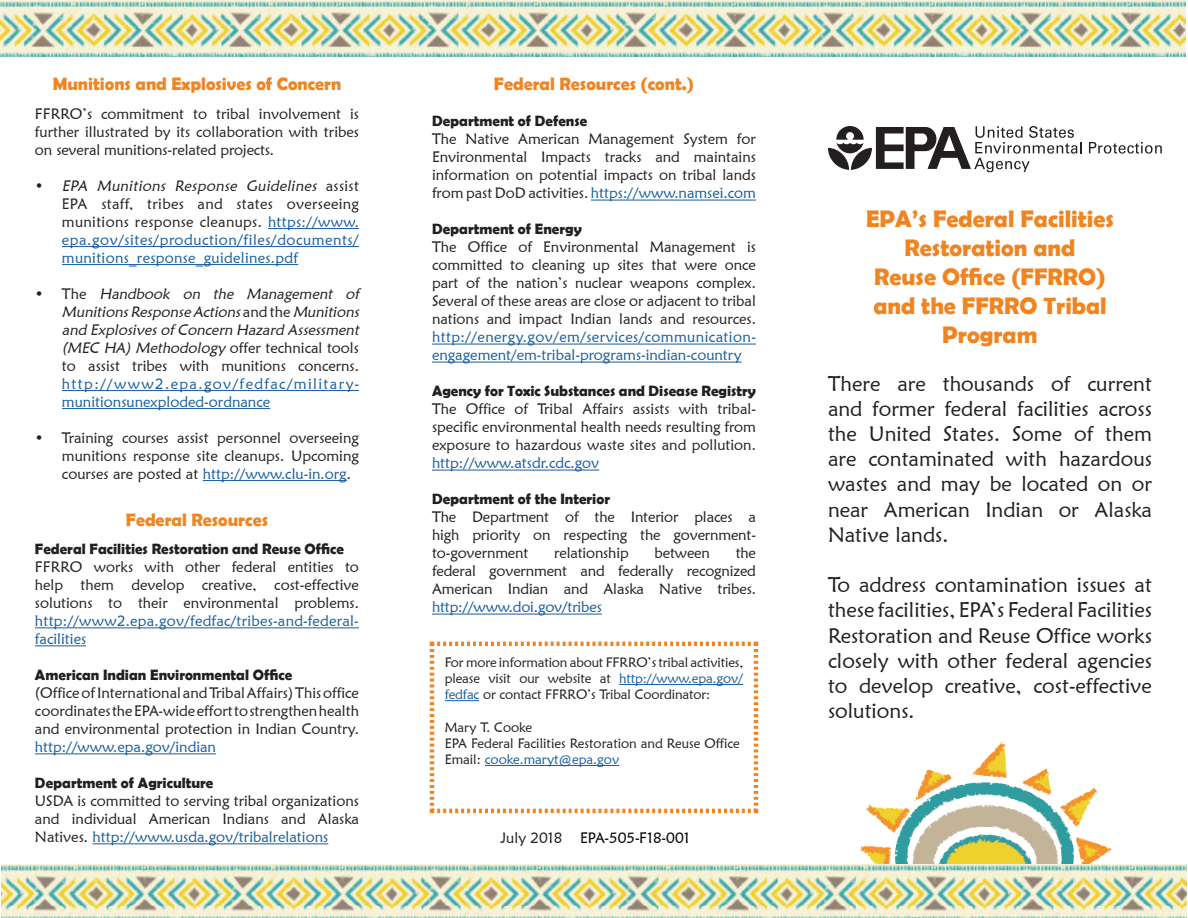
<style>
.page{position:relative;width:1188px;height:918px;background:#fff}
.page>*{position:absolute;margin:0;border:0;box-sizing:border-box;transform-origin:0 0}
.t1{font:700 24px/28.8px "Berlin Sans FB Demi";color:#f08421;text-align:center}
.t2{font:21px/25.2px "Maiandra GD";color:#231f20;text-align:justify}
.t3{font:700 18px "Berlin Sans FB Demi";color:#f08421}
.t4{font:15px/18px "Maiandra GD";color:#231f20;text-align:justify}
.t5{font:italic 15px/18px "Maiandra GD";color:#231f20}
.t6{font:700 15px "Berlin Sans FB Demi";color:#231f20}
.t7{font:15px/18px "Maiandra GD";letter-spacing:.02em;color:#175d9e;text-align:justify}
.t8{font:15px/18px "Maiandra GD";color:#175d9e}
.t9{font:15px "Maiandra GD";color:#000}
.t10{font:13.5px/16.2px "Maiandra GD";letter-spacing:-.01em;color:#231f20;text-align:justify}
.t11{font:13.5px "Maiandra GD";color:#175d9e}
.s1{color:#231f20}
.s2{font-style:italic;color:#231f20}
.s3{font-style:normal}
.s4{font-style:normal;color:#175d9e}
.s5{color:#175d9e}
</style>
<div class="page">
<img style="left:0;top:0;width:1186px;height:56px">
<img style="left:861px;top:741px;width:251px;height:123px">
<svg style="left:1089px;top:142px;width:73px;height:12px"></svg>
<svg style="left:828px;top:126px;width:254px;height:46px"></svg>
<hr style="left:268px;top:228px;width:91px;height:1px;background:#175d9e">
<hr style="left:62px;top:246px;width:297px;height:1px;background:#175d9e">
<hr style="left:62px;top:264px;width:236px;height:1px;background:#175d9e">
<hr style="left:62px;top:390px;width:297px;height:1px;background:#175d9e">
<hr style="left:62px;top:408px;width:208px;height:1px;background:#175d9e">
<hr style="left:203px;top:480px;width:144px;height:1px;background:#175d9e">
<hr style="left:35px;top:627px;width:324px;height:1px;background:#175d9e">
<hr style="left:35px;top:645px;width:51px;height:1px;background:#175d9e">
<hr style="left:35px;top:753px;width:181px;height:1px;background:#175d9e">
<hr style="left:93px;top:843px;width:235px;height:1px;background:#175d9e">
<hr style="left:591px;top:200px;width:165px;height:1px;background:#175d9e">
<hr style="left:432px;top:344px;width:324px;height:1px;background:#175d9e">
<hr style="left:432px;top:362px;width:310px;height:1px;background:#175d9e">
<hr style="left:432px;top:470px;width:167px;height:1px;background:#175d9e">
<hr style="left:432px;top:614px;width:170px;height:1px;background:#175d9e">
<svg style="left:429px;top:641px;width:330px;height:173px"></svg>
<img style="left:1px;top:864px;width:1186px;height:54px">
<p class="t3" style="left:53px;top:74px;width:290px">Munitions and Explosives of Concern</p>
<p class="t4" style="left:35px;top:104px;width:326px">FFRRO’s commitment to tribal involvement is further illustrated by its collaboration with tribes on several munitions-related projects.</p>
<p class="t7" style="left:62px;top:176px;width:299px;text-indent:-27px"><span class="s1">•</span> <span class="s2">EPA Munitions Response Guidelines</span> <span class="s1">a s s i s t EPA staff, tribes and states overseeing munitions response cleanups.</span> https://www. epa.gov/sites/production/files/documents/ munitions_response_guidelines.pdf</p>
<p class="t5" style="left:62px;top:284px;width:302px;text-indent:-27px"><span class="s3">• T h e</span> Handbook on the Management of MunitionsResponse Actions<span class="s3">a n d t h e</span> Munitions and Explosivesof Concern Hazard Assessment (MEC HA) Methodology <span class="s3">offer technical tools to assist tribes with munitions concerns. </span><span class="s4">http://www2.epa.gov/fedfac/military&shy;munitionsunexploded-ordnance</span></p>
<p class="t4" style="left:62px;top:428px;width:299px;text-indent:-27px">• Training courses assist personnel overseeing munitions response site cleanups. Upcoming courses are posted at <span class="s5">http://www.clu-in.org</span>.</p>
<p class="t3" style="left:126px;top:509px;width:144px">Federal Resources</p>
<p class="t6" style="left:35px;top:540px;width:310px">Federal Facilities Restoration and Reuse Office</p>
<p class="t4" style="left:35px;top:558px;width:326px">FFRRO works with other federal entities to help them develop creative, cost-effective solutions to their environmental problems. <span class="s5">http://www2.epa.gov/fedfac/tribes-and-federal&shy;facilities</span></p>
<p class="t6" style="left:35px;top:666px;width:259px">American Indian Environmental Office</p>
<p class="t4" style="left:35px;top:684px;width:326px">(Office of International and Tribal Affairs) This office coordinates the EPA-wide effort to strengthen health and environmental protection in Indian Country. <span class="s5">http://www.epa.gov/indian</span></p>
<p class="t6" style="left:35px;top:774px;width:180px">Department of Agriculture</p>
<p class="t4" style="left:35px;top:792px;width:325px">USDA is committed to serving tribal organizations and individual American Indians and Alaska Natives. <span class="s5">http://www.usda.gov/tribalrelations</span></p>
<p class="t3" style="left:494px;top:74px;width:202px">Federal Resources (cont.)</p>
<p class="t6" style="left:432px;top:113px;width:157px">Department of Defense</p>
<p class="t4" style="left:432px;top:130px;width:326px">The Native American Management System for Environmental Impacts tracks and maintains information on potential impacts on tribal lands from past DoD activities. <span class="s5">https://www.namsei.com</span></p>
<p class="t6" style="left:432px;top:221px;width:151px">Department of Energy</p>
<p class="t4" style="left:432px;top:238px;width:326px">The Office of Environmental Management is committed to cleaning up sites that were once part of the nation’s nuclear weapons complex.<br>Several of these areas are close or adjacent to tribal nations and impact Indian lands and resources.</p>
<p class="t8" style="left:432px;top:328px;width:326px">http://energy.gov/em/services/communication&shy;engagement/em-tribal-programs-indian-country</p>
<p class="t6" style="left:432px;top:383px;width:326px">Agency for Toxic Substances and Disease Registry</p>
<p class="t4" style="left:432px;top:400px;width:326px">The Office of Tribal Affairs assists with tribal&shy;specific environmental health needs resulting from exposure to hazardous waste sites and pollution.</p>
<p class="t8" style="left:432px;top:454px;width:169px">http://www.atsdr.cdc.gov</p>
<p class="t6" style="left:432px;top:491px;width:180px">Department of the Interior</p>
<p class="t4" style="left:432px;top:508px;width:326px">The Department of the Interior places a high priority on respecting the government&shy;to-government</p>
<p class="t4" style="left:432px;top:544px;width:325px;text-indent:304px">the federal government and federally recognized American Indian and Alaska Native tribes. <span class="s5">http://www.doi.gov/tribes</span></p>
<p class="t4" style="left:554px;top:544px;width:76px">relationship</p>
<p class="t4" style="left:655px;top:544px;width:57px">between</p>
<p class="t10" style="left:445px;top:654px;width:300px">For more information about FFRRO’s tribal activities, please visit our website at <span class="s5">http://www.epa.gov/ fedfac</span> or contact FFRRO’s Tribal Coordinator:</p>
<p class="t10" style="left:445px;top:719px;width:89px">Mary T. Cooke</p>
<p class="t10" style="left:445px;top:735px;width:297px">EPA Federal Facilities Restoration and Reuse Office</p>
<p class="t11" style="left:445px;top:751px;width:176px"><span class="s1">Email:</span> cooke.maryt@epa.gov</p>
<p class="t9" style="left:500px;top:829px;width:191px"><span class="s1">July 2018</span> EPA-505-F18-001</p>
<p class="t1" style="left:866px;top:204px;width:249px">EPA’s Federal Facilities</p>
<p class="t1" style="left:873px;top:233px;width:235px">Restoration and<br>Reuse Office (FFRRO) and the FFRRO Tribal<br>Program</p>
<p class="t2" style="left:828px;top:370px;width:326px">There are thousands of current and former federal facilities across the United States. Some of them are contaminated with hazardous wastes and may be located on or near American Indian or Alaska Native lands.</p>
<p class="t2" style="left:828px;top:572px;width:326px">To address contamination issues at these facilities, EPA’s Federal Facilities Restoration and Reuse Office works closely with other federal agencies to develop creative, cost-effective solutions.</p>
</div>
